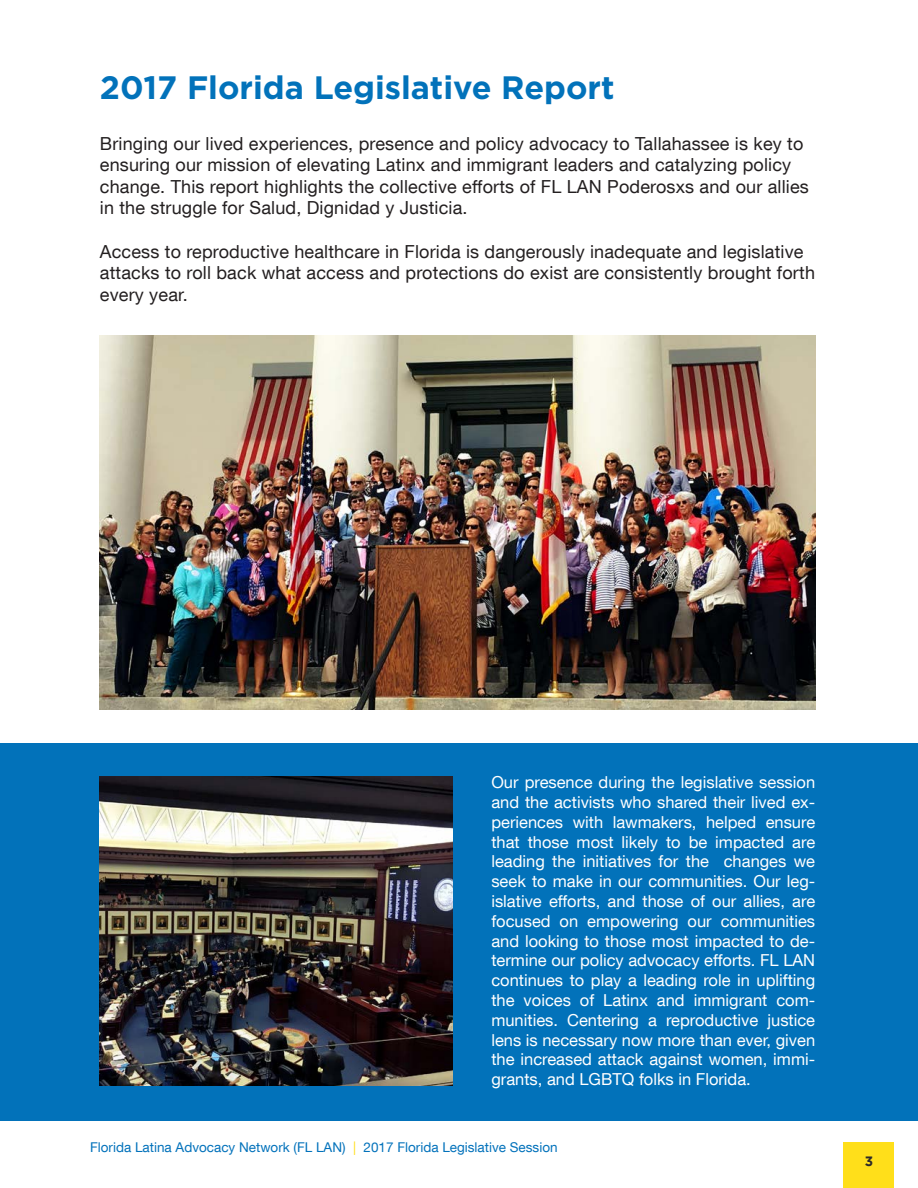
<style>
.page{position:relative;width:918px;height:1188px;background:#fff}
.page>*{position:absolute;margin:0;border:0;box-sizing:border-box;transform-origin:0 0}
.t1{font:700 32.4px "Gotham";color:#0272ba}
.Body_Text_12_Reg_Bla{font:18px/21.6px "Helvetica Neue LT Com";letter-spacing:.01em;color:#231f20}
.Body_Text_11_Reg_Whi{font:16.5px/19.8px "Helvetica Neue LT Com";color:#fff;text-align:justify}
.t2{font:13.5px "Helvetica Neue LT Com";color:#0372bb}
.t3{font:700 13.5px "Gotham";color:#2b292a}
.s1{color:#ffdf1b}
</style>
<div class="page">
<div style="left:844px;top:1143px;width:50px;height:45px;background:#ffdf1a"></div>
<div style="left:0;top:743px;width:918px;height:378px;background:#0272ba"></div>
<img style="left:100px;top:776px;width:353px;height:309px">
<img style="left:100px;top:335px;width:715px;height:374px">
<p class="t1" style="left:100px;top:69px;width:516px">2017 Florida Legislative Report</p>
<p class="Body_Text_12_Reg_Bla" style="left:100px;top:132px;width:711px">Bringing our lived experiences, presence and policy advocacy to Tallahassee is key to ensuring our mission of elevating Latinx and immigrant leaders and catalyzing policy change. This report highlights the collective efforts of FL LAN Poderosxs and our allies in the struggle for Salud, Dignidad y Justicia.</p>
<p class="Body_Text_12_Reg_Bla" style="left:100px;top:240px;width:717px">Access to reproductive healthcare in Florida is dangerously inadequate and legislative attacks to roll back what access and protections do exist are consistently brought forth every year.</p>
<p class="Body_Text_11_Reg_Whi" style="left:491px;top:772px;width:325px">Our presence during the legislative session and the activists who shared their lived ex&shy;periences with lawmakers, helped ensure that those most likely to be impacted are leading the initiatives for the changes we seek to make in our communities. Our leg&shy;islative efforts, and those of our allies, are focused on empowering our communities and looking to those most impacted to de&shy;termine our policy advocacy efforts. FL LAN continues to play a leading role in uplifting the voices of Latinx and immigrant com&shy;munities. Centering a reproductive justice lens is necessary now more than ever, given the increased attack against women, immi&shy;grants, and LGBTQ folks in Florida.</p>
<p class="t2" style="left:90px;top:1139px;width:469px">Florida Latina Advocacy Network (FL LAN) <span class="s1">|</span> 2017 Florida Legislative Session</p>
<p class="t3" style="left:865px;top:1154px;width:10px">3</p>
</div>
